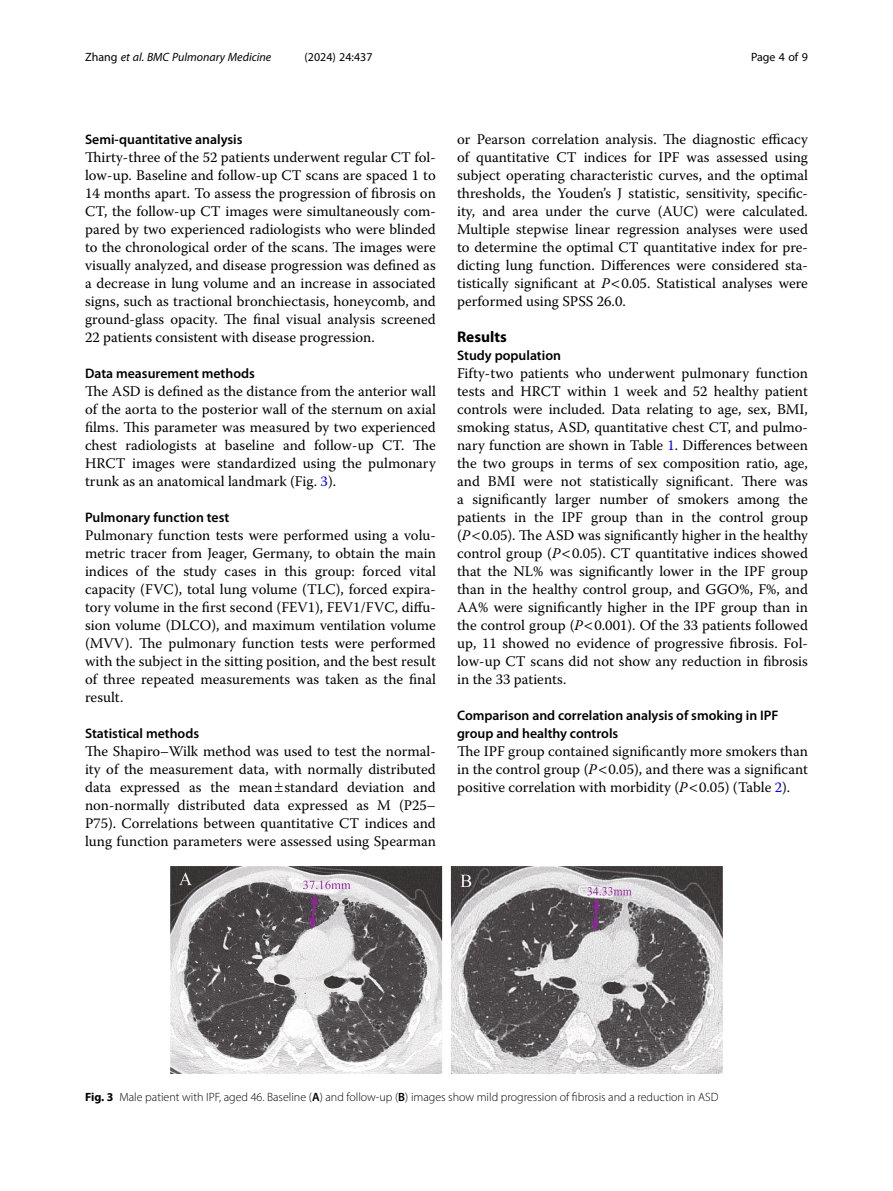
<style>
.page{position:relative;width:893px;height:1191px;background:#fff}
.page>*{position:absolute;margin:0;border:0;box-sizing:border-box;transform-origin:0 0}
.Head_1{font:700 15.45px "Myriad Pro";color:#000}
.Body_Text{font:14.7px/18px "Warnock Pro";color:#000;text-align:justify}
.Head_2{font:600 13.8px/18px "Myriad Pro";color:#000}
.Head_2_After_1{font:600 13.8px "Myriad Pro";color:#000}
.Figure_Caption{font:300 12px "Myriad Pro";color:#000}
.t1{font:italic 12px "Myriad Pro";color:#000}
.t2{font:12px "Myriad Pro";color:#000}
.s1{font-style:normal}
.s2{color:#00f}
.s3{font-style:italic}
.s4{font-weight:700}
.s5{font-weight:600}
</style>
<div class="page">
<img style="left:170px;top:867px;width:553px;height:207px">
<p class="t1" style="left:85px;top:50px;width:188px"><span class="s1">Zhang</span> et al. BMC Pulmonary Medicine</p>
<p class="t2" style="left:305px;top:50px;width:70px">(2024) 24:437</p>
<p class="t2" style="left:751px;top:50px;width:58px">Page 4 of 9</p>
<p class="Head_2" style="left:85px;top:130px;width:159px">Semi-quantitative analysis</p>
<p class="Body_Text" style="left:85px;top:148px;width:352px">Thirty-three of the 52 patients underwent regular CT fol&shy;low-up. Baseline and follow-up CT scans are spaced 1 to 14 months apart. To assess the progression of fibrosis on CT, the follow-up CT images were simultaneously com&shy;pared by two experienced radiologists who were blinded to the chronological order of the scans. The images were visually analyzed, and disease progression was defined as a decrease in lung volume and an increase in associated signs, such as tractional bronchiectasis, honeycomb, and ground-glass opacity. The final visual analysis screened 22 patients consistent with disease progression.</p>
<p class="Head_2" style="left:85px;top:364px;width:171px">Data measurement methods</p>
<p class="Body_Text" style="left:85px;top:382px;width:352px">The ASD is defined as the distance from the anterior wall of the aorta to the posterior wall of the sternum on axial films. This parameter was measured by two experienced chest radiologists at baseline and follow-up CT. The HRCT images were standardized using the pulmonary trunk as an anatomical landmark (Fig. <span class="s2">3</span>).</p>
<p class="Head_2" style="left:85px;top:508px;width:146px">Pulmonary function test</p>
<p class="Body_Text" style="left:85px;top:526px;width:352px">Pulmonary function tests were performed using a volu&shy;metric tracer from Jeager, Germany, to obtain the main indices of the study cases in this group: forced vital capacity (FVC), total lung volume (TLC), forced expira&shy;tory volume in the first second (FEV1), FEV1/FVC, diffu&shy;sion volume (DLCO), and maximum ventilation volume (MVV). The pulmonary function tests were performed with the subject in the sitting position, and the best result of three repeated measurements was taken as the final result.</p>
<p class="Head_2" style="left:85px;top:724px;width:116px">Statistical methods</p>
<p class="Body_Text" style="left:85px;top:742px;width:352px">The Shapiro–Wilk method was used to test the normal&shy;ity of the measurement data, with normally distributed data expressed as the mean standard deviation and non-normally distributed data expressed as M (P25– P75). Correlations between quantitative CT indices and lung function parameters were assessed using Spearman</p>
<p class="Body_Text" style="left:457px;top:130px;width:352px">or Pearson correlation analysis. The diagnostic efficacy of quantitative CT indices for IPF was assessed using subject operating characteristic curves, and the optimal thresholds, the Youden’s J statistic, sensitivity, specific&shy;ity, and area under the curve (AUC) were calculated.<br>Multiple stepwise linear regression analyses were used to determine the optimal CT quantitative index for pre&shy;dicting lung function. Differences were considered sta&shy;tistically significant at <span class="s3">P</span> 0.05. Statistical analyses were performed using SPSS 26.0.</p>
<p class="Head_1" style="left:457px;top:327px;width:51px">Results</p>
<p class="Head_2_After_1" style="left:457px;top:347px;width:105px">Study population</p>
<p class="Body_Text" style="left:457px;top:364px;width:352px">Fifty-two patients who underwent pulmonary function tests and HRCT within 1 week and 52 healthy patient controls were included. Data relating to age, sex, BMI, smoking status, ASD, quantitative chest CT, and pulmo&shy;nary function are shown in Table <span class="s2">1</span>. Differences between the two groups in terms of sex composition ratio, age, and BMI were not statistically significant. There was a significantly larger number of smokers among the patients in the IPF group than in the control group (<span class="s3">P</span> 0.05). The ASD was significantly higher in the healthy control group (<span class="s3">P</span> 0.05). CT quantitative indices showed that the NL% was significantly lower in the IPF group than in the healthy control group, and GGO%, F%, and AA% were significantly higher in the IPF group than in the control group (<span class="s3">P</span> 0.001). Of the 33 patients followed up, 11 showed no evidence of progressive fibrosis. Fol&shy;low-up CT scans did not show any reduction in fibrosis in the 33 patients.</p>
<p class="Head_2" style="left:457px;top:706px;width:323px">Comparison and correlation analysis of smoking in IPF group and healthy controls</p>
<p class="Body_Text" style="left:457px;top:742px;width:352px">The IPF group contained significantly more smokers than in the control group (<span class="s3">P</span> 0.05), and there was a significant positive correlation with morbidity (<span class="s3">P</span> 0.05) (Table <span class="s2">2</span>).</p>
<p class="Figure_Caption" style="left:85px;top:1089px;width:635px"><span class="s4">Fig. 3</span> Male patient with IPF, aged 46. Baseline (<span class="s5">A</span>) and follow-up (<span class="s5">B</span>) images show mild progression of fibrosis and a reduction in ASD</p>
</div>
